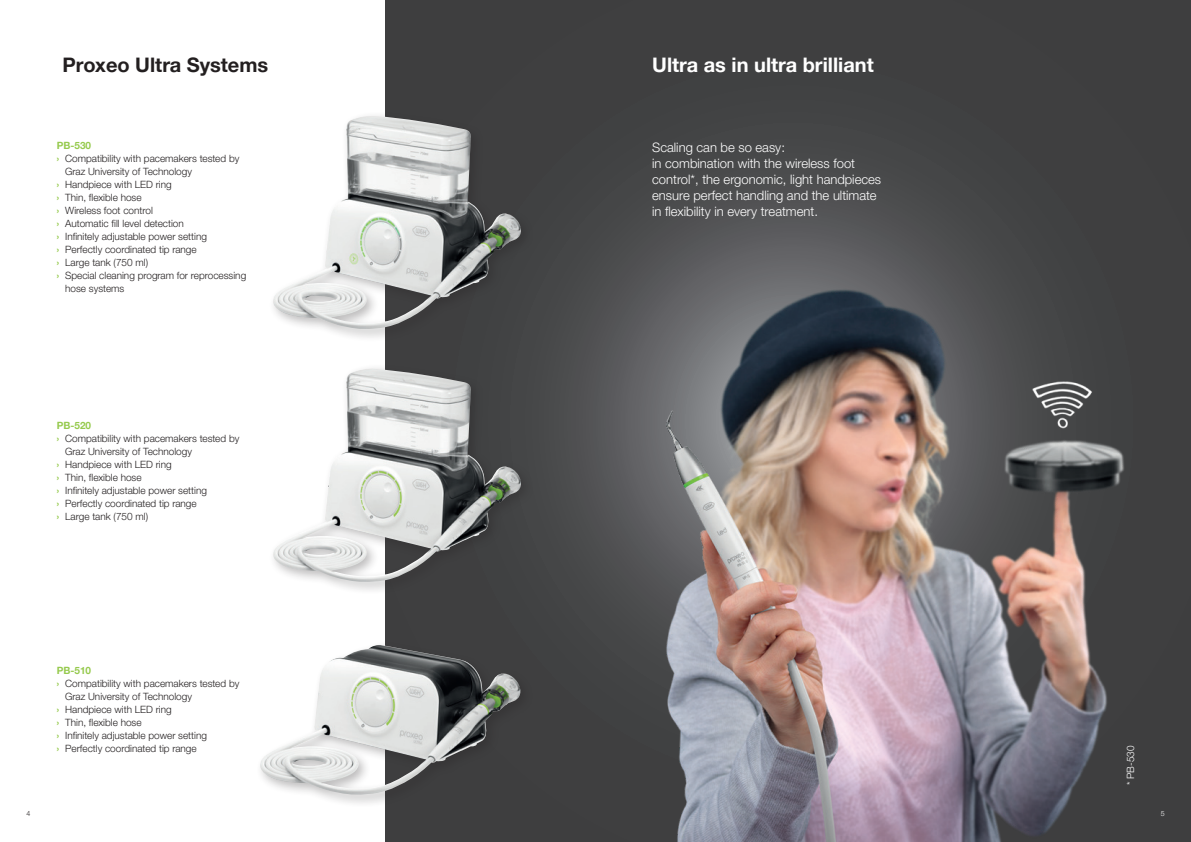
<style>
.page{position:relative;width:1191px;height:842px;background:#fff}
.page>*{position:absolute;margin:0;border:0;box-sizing:border-box;transform-origin:0 0}
.t1{font:700 20px "Helvetica Neue World 75";color:#fff}
.t2{font:700 20px "Helvetica Neue World 75";color:#231f20}
.t3{font:13px/16px "Helvetica Neue World 45 Lt";color:#fff}
.t4{font:10px "Helvetica Neue World 45 Lt";color:#231f20}
.t5{font:700 10px "Helvetica Neue World 75";color:#96ca4e}
.t6{font:10px "Helvetica Neue World 45 Lt";color:#fff}
.t7{font:7px "Helvetica Neue World 45 Lt";color:#231f20}
.t8{font:7px "Helvetica Neue World 45 Lt";color:#fff}
.s1{font-family:"Helvetica Neue World 75";font-weight:700;color:#96ca4e}
</style>
<div class="page">
<div style="left:386px;top:0;width:805px;height:842px;background:linear-gradient(to bottom,#454647,#444445)"></div>
<div style="left:268px;top:111px;width:266px;height:231px;background:#231f20;opacity:.3"></div>
<img style="left:271px;top:116px;width:250px;height:214px">
<div style="left:255px;top:640px;width:278px;height:168px;background:#231f20;opacity:.3"></div>
<img style="left:258px;top:645px;width:263px;height:151px">
<div style="left:268px;top:363px;width:266px;height:232px;background:#231f20;opacity:.3"></div>
<img style="left:271px;top:369px;width:250px;height:214px">
<img style="left:615px;top:208px;width:567px;height:634px">
<h1 class="t2" style="left:62px;top:53px;width:207px">Proxeo Ultra Systems</h1>
<p class="t5" style="left:57px;top:140px;width:36px">PB-530</p>
<p class="t4" style="left:57px;top:153px;width:184px"><span class="s1">›</span> Compatibility with pacemakers tested by</p>
<p class="t4" style="left:65px;top:166px;width:128px">Graz University of Technology</p>
<p class="t4" style="left:57px;top:179px;width:117px"><span class="s1">›</span> Handpiece with LED ring</p>
<p class="t4" style="left:57px;top:192px;width:86px"><span class="s1">›</span> Thin, flexible hose</p>
<p class="t4" style="left:57px;top:205px;width:98px"><span class="s1">›</span> Wireless foot control</p>
<p class="t4" style="left:57px;top:218px;width:129px"><span class="s1">›</span> Automatic fill level detection</p>
<p class="t4" style="left:57px;top:231px;width:152px"><span class="s1">›</span> Infinitely adjustable power setting</p>
<p class="t4" style="left:57px;top:244px;width:141px"><span class="s1">›</span> Perfectly coordinated tip range</p>
<p class="t4" style="left:57px;top:257px;width:93px"><span class="s1">›</span> Large tank (750 ml)</p>
<p class="t4" style="left:57px;top:270px;width:191px"><span class="s1">›</span> Special cleaning program for reprocessing</p>
<p class="t4" style="left:65px;top:283px;width:61px">hose systems</p>
<p class="t5" style="left:57px;top:419px;width:36px">PB-520</p>
<p class="t4" style="left:57px;top:432px;width:184px"><span class="s1">›</span> Compatibility with pacemakers tested by</p>
<p class="t4" style="left:65px;top:445px;width:128px">Graz University of Technology</p>
<p class="t4" style="left:57px;top:458px;width:117px"><span class="s1">›</span> Handpiece with LED ring</p>
<p class="t4" style="left:57px;top:471px;width:86px"><span class="s1">›</span> Thin, flexible hose</p>
<p class="t4" style="left:57px;top:484px;width:152px"><span class="s1">›</span> Infinitely adjustable power setting</p>
<p class="t4" style="left:57px;top:497px;width:141px"><span class="s1">›</span> Perfectly coordinated tip range</p>
<p class="t4" style="left:57px;top:510px;width:93px"><span class="s1">›</span> Large tank (750 ml)</p>
<p class="t5" style="left:57px;top:664px;width:36px">PB-510</p>
<p class="t4" style="left:57px;top:677px;width:184px"><span class="s1">›</span> Compatibility with pacemakers tested by</p>
<p class="t4" style="left:65px;top:690px;width:128px">Graz University of Technology</p>
<p class="t4" style="left:57px;top:703px;width:117px"><span class="s1">›</span> Handpiece with LED ring</p>
<p class="t4" style="left:57px;top:716px;width:86px"><span class="s1">›</span> Thin, flexible hose</p>
<p class="t4" style="left:57px;top:729px;width:152px"><span class="s1">›</span> Infinitely adjustable power setting</p>
<p class="t4" style="left:57px;top:742px;width:141px"><span class="s1">›</span> Perfectly coordinated tip range</p>
<h1 class="t1" style="left:652px;top:53px;width:223px">Ultra as in ultra brilliant</h1>
<h2 class="t3" style="left:652px;top:139px;width:230px">Scaling can be so easy:<br>in combination with the wireless foot control*, the ergonomic, light handpieces ensure perfect handling and the ultimate in flexibility in every treatment.</h2>
<p class="t6" style="left:1125px;top:785px;width:41px;rotate:-90deg">* PB-530</p>
<p class="t7" style="left:26px;top:810px;width:5px">4</p>
<p class="t8" style="left:1160px;top:810px;width:5px">5</p>
</div>
